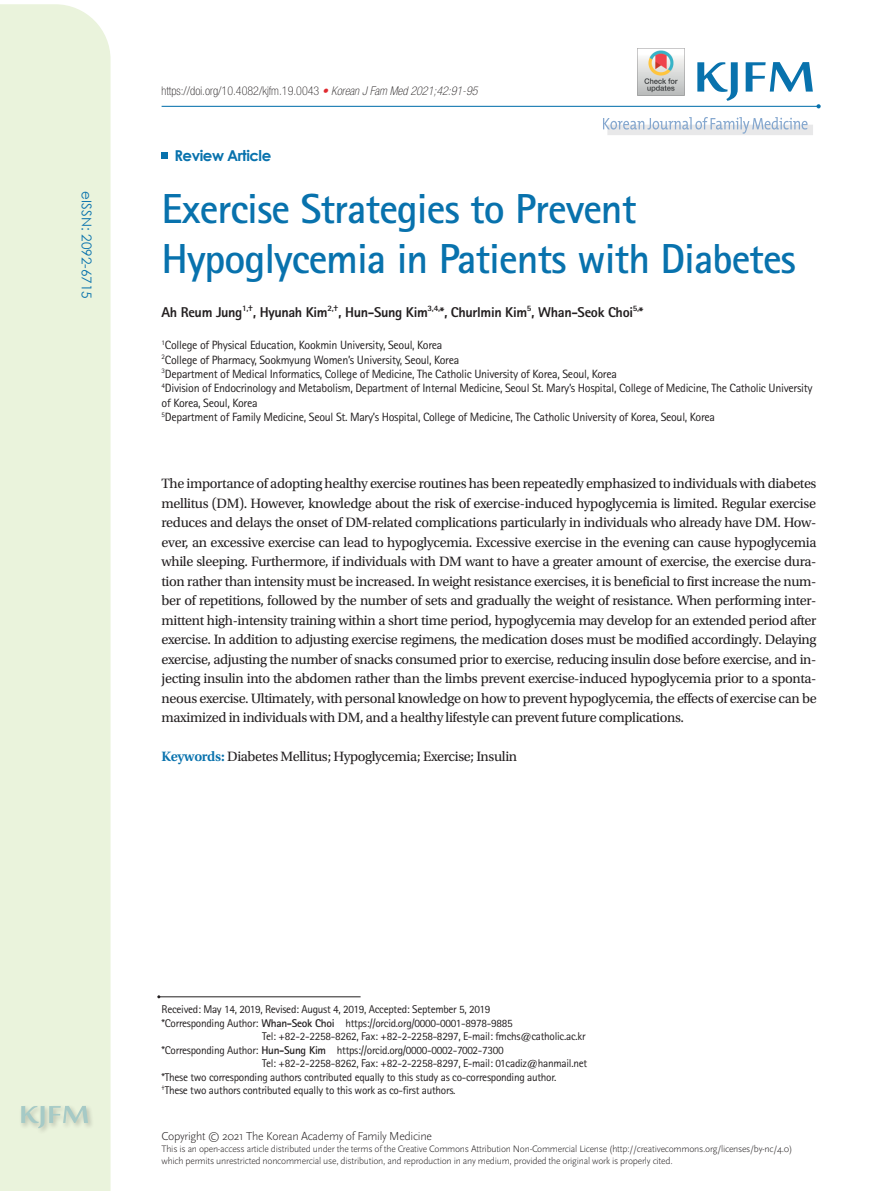
<style>
.page{position:relative;width:893px;height:1191px;background:#fff}
.page>*{position:absolute;margin:0;border:0;box-sizing:border-box;transform-origin:0 0}
.t1{font:700 42px/50.4px "Rotis Sans Serif Std";letter-spacing:-.025em;color:#0872ad}
.t2{font:700 15px "Century Gothic";letter-spacing:-.03em;color:#0872ad}
.t3{font:14.25px/19.5px "Utopia Std";letter-spacing:-.025em;color:#231f20;text-align:justify}
.t4{font:800 14.25px "Rotis Sans Serif Std";letter-spacing:-.025em;color:#231f20}
.t5{font:13.5px "Century Gothic";color:#0872ad}
.t6{font:12px/14.4px "Rotis Sans Serif Std";letter-spacing:-.025em;color:#231f20}
.t7{font:100 condensed 12px "Helvetica Neue LT Std";color:#231f20}
.t8{font:300 12px "Scala Sans";letter-spacing:-.025em;color:#231f20}
.t9{font:11.25px "Rotis Sans Serif Std";letter-spacing:-.025em;color:#231f20}
.t10{font:300 9.75px/11.7px "Scala Sans";letter-spacing:-.025em;color:#231f20}
.s1{font-style:italic;color:#e02a30}
.s2{font-style:italic}
.s3{font-weight:600;color:#0872ad}
.s4{font-weight:700}
</style>
<div class="page">
<div style="left:0;top:4px;width:111px;height:1187px;background:#eaf3dc"></div>
<hr style="left:162px;top:106px;width:657px;height:1px;background:#0872ad">
<svg style="left:697px;top:62px;width:124px;height:46px"></svg>
<div style="left:607px;top:125px;width:206px;height:10px;background:#e8e8e9"></div>
<svg style="left:603px;top:117px;width:204px;height:17px"></svg>
<div style="left:19px;top:1103px;width:76px;height:31px;background:#231f20;opacity:.75"></div>
<svg style="left:21px;top:1106px;width:67px;height:22px"></svg>
<hr style="left:159px;top:996px;width:202px;height:1px;background:#231f20">
<div style="left:162px;top:152px;width:6px;height:7px;background:#0872ad"></div>
<img style="left:638px;top:50px;width:46px;height:46px">
<p class="t5" style="left:96px;top:191px;width:109px;rotate:90deg">eISSN: 2092-6715</p>
<p class="t7" style="left:162px;top:84px;width:317px">https://doi.org/10.4082/kjfm.19.0043 <span class="s1">•</span> <span class="s2">Korean J Fam Med 2021;42:91-95</span></p>
<p class="t2" style="left:174px;top:144px;width:99px">Review Article</p>
<h1 class="t1" style="left:162px;top:182px;width:636px">Exercise Strategies to Prevent<br>Hypoglycemia in Patients with Diabetes</h1>
<p class="t4" style="left:162px;top:303px;width:483px">Ah Reum Jung<sup>1,†</sup>, Hyunah Kim<sup>2,†</sup>, Hun-Sung Kim<sup>3,4,</sup>*, Churlmin Kim<sup>5</sup>, Whan-Seok Choi<sup>5,</sup>*</p>
<p class="t6" style="left:162px;top:338px;width:652px"><sup>1</sup>College of Physical Education, Kookmin University, Seoul, Korea<br><sup>2</sup>College of Pharmacy, Sookmyung Women’s University, Seoul, Korea<br><sup>3</sup>Department of Medical Informatics, College of Medicine, The Catholic University of Korea, Seoul, Korea<br><sup>4</sup>Division of Endocrinology and Metabolism, Department of Internal Medicine, Seoul St. Mary’s Hospital, College of Medicine, The Catholic University of Korea, Seoul, Korea<br><sup>5</sup>Department of Family Medicine, Seoul St. Mary’s Hospital, College of Medicine, The Catholic University of Korea, Seoul, Korea</p>
<p class="t3" style="left:162px;top:474px;width:657px">The importance of adopting healthy exercise routines has been repeatedly emphasized to individuals with diabetes mellitus (DM). However, knowledge about the risk of exercise-induced hypoglycemia is limited. Regular exercise reduces and delays the onset of DM-related complications particularly in individuals who already have DM. How&shy;ever, an excessive exercise can lead to hypoglycemia. Excessive exercise in the evening can cause hypoglycemia while sleeping. Furthermore, if individuals with DM want to have a greater amount of exercise, the exercise dura&shy;tion rather than intensity must be increased. In weight resistance exercises, it is beneficial to first increase the num&shy;ber of repetitions, followed by the number of sets and gradually the weight of resistance. When performing inter&shy;mittent high-intensity training within a short time period, hypoglycemia may develop for an extended period after exercise. In addition to adjusting exercise regimens, the medication doses must be modified accordingly. Delaying exercise, adjusting the number of snacks consumed prior to exercise, reducing insulin dose before exercise, and in&shy;jecting insulin into the abdomen rather than the limbs prevent exercise-induced hypoglycemia prior to a sponta&shy;neous exercise. Ultimately, with personal knowledge on how to prevent hypoglycemia, the effects of exercise can be maximized in individuals with DM, and a healthy lifestyle can prevent future complications.</p>
<p class="t3" style="left:162px;top:747px;width:357px"><span class="s3">Keywords:</span> Diabetes Mellitus; Hypoglycemia; Exercise; Insulin</p>
<p class="t9" style="left:162px;top:1003px;width:330px">Received: May 14, 2019, Revised: August 4, 2019, Accepted: September 5, 2019</p>
<p class="t9" style="left:162px;top:1016px;width:353px">*Corresponding Author: <span class="s4">Whan-Seok Choi</span> https://orcid.org/0000-0001-8978-9885</p>
<p class="t9" style="left:262px;top:1030px;width:325px">Tel: +82-2-2258-8262, Fax: +82-2-2258-8297, E-mail: fmchs@catholic.ac.kr</p>
<p class="t9" style="left:162px;top:1043px;width:344px">*Corresponding Author: <span class="s4">Hun-Sung Kim</span> https://orcid.org/0000-0002-7002-7300</p>
<p class="t9" style="left:262px;top:1057px;width:327px">Tel: +82-2-2258-8262, Fax: +82-2-2258-8297, E-mail: 01cadiz@hanmail.net</p>
<p class="t9" style="left:162px;top:1070px;width:396px">*These two corresponding authors contributed equally to this study as co-corresponding author.</p>
<p class="t9" style="left:162px;top:1084px;width:295px"><sup>†</sup>These two authors contributed equally to this work as co-first authors.</p>
<p class="t8" style="left:162px;top:1129px;width:272px">Copyright © 2021 The Korean Academy of Family Medicine</p>
<p class="t10" style="left:162px;top:1143px;width:632px">This is an open-access article distributed under the terms of the Creative Commons Attribution Non-Commercial License (http://creativecommons.org/licenses/by-nc/4.0) which permits unrestricted noncommercial use, distribution, and reproduction in any medium, provided the original work is properly cited.</p>
</div>
